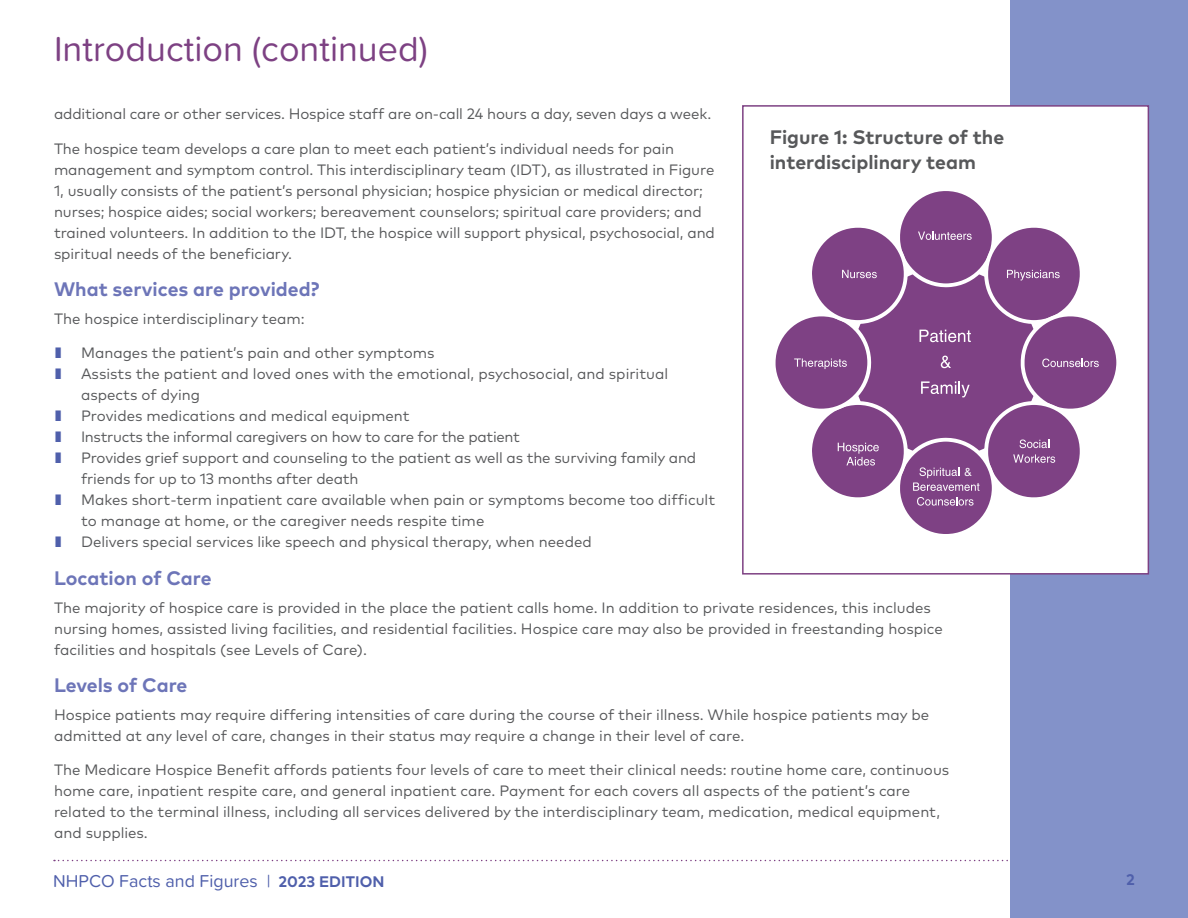
<style>
.page{position:relative;width:1188px;height:918px;background:#fff}
.page>*{position:absolute;margin:0;border:0;box-sizing:border-box;transform-origin:0 0}
.t1{font:36px "Proxima Soft";color:#7d4183}
.t2{font:700 19.5px "Mark Pro";color:#6d75b8}
.t3{font:700 19.5px/24.8px "Mark Pro";color:#57585a}
.t4{font:17.85px "Proxima Soft";color:#4f5fab}
.t5{font:700 15.3px "Mark Pro";color:#4f5fab}
.t6{font:15px/21px "Mark Pro";color:#57585a}
.t7{font:15px "Mark Pro";letter-spacing:-.02em;color:#57585a}
.t8{font:11.4px "Helvetica Neue";color:#fff}
.s1{color:#4f5fab}
.s2{font-family:"Mark Pro";font-weight:700;font-size:15.3px}
.s3{font-family:"Mark Pro";font-style:italic;font-size:12.75px;color:#fff}
</style>
<div class="page">
<svg style="left:54px;top:860px;width:957px;height:1px"></svg>
<div style="left:1011px;top:0;width:177px;height:918px;background:#8392c9"></div>
<div style="left:742px;top:105px;width:407px;height:470px;background:#fff;border:2px solid #7d4183"></div>
<svg style="left:775px;top:191px;width:342px;height:343px"></svg>
<h1 class="t1" style="left:54px;top:22px;width:375px">Introduction (continued)</h1>
<p class="t6" style="left:54px;top:102px;width:659px">additional care or other services. Hospice staff are on-call 24 hours a day, seven days a week.</p>
<p class="t6" style="left:54px;top:137px;width:662px">The hospice team develops a care plan to meet each patient’s individual needs for pain management and symptom control. This interdisciplinary team (IDT), as illustrated in Figure 1, usually consists of the patient’s personal physician; hospice physician or medical director; nurses; hospice aides; social workers; bereavement counselors; spiritual care providers; and trained volunteers. In addition to the IDT, the hospice will support physical, psychosocial, and spiritual needs of the beneficiary.</p>
<h2 class="t2" style="left:54px;top:274px;width:267px">What services are provided?</h2>
<p class="t6" style="left:54px;top:307px;width:252px">The hospice interdisciplinary team:</p>
<p class="t6" style="left:54px;top:341px;width:382px"><span class="s1">▌</span> Manages the patient’s pain and other symptoms</p>
<p class="t6" style="left:54px;top:362px;width:616px"><span class="s1">▌</span> Assists the patient and loved ones with the emotional, psychosocial, and spiritual</p>
<p class="t6" style="left:81px;top:383px;width:121px">aspects of dying</p>
<p class="t6" style="left:54px;top:404px;width:357px"><span class="s1">▌</span> Provides medications and medical equipment</p>
<p class="t7" style="left:54px;top:426px;width:467px"><span class="s1">▌</span> Instructs the informal caregivers on how to care for the patient</p>
<p class="t6" style="left:54px;top:446px;width:644px"><span class="s1">▌</span> Provides grief support and counseling to the patient as well as the surviving family and</p>
<p class="t6" style="left:81px;top:467px;width:279px">friends for up to 13 months after death</p>
<p class="t6" style="left:54px;top:488px;width:663px"><span class="s1">▌</span> Makes short-term inpatient care available when pain or symptoms become too difficult</p>
<p class="t6" style="left:81px;top:509px;width:405px">to manage at home, or the caregiver needs respite time</p>
<p class="t6" style="left:54px;top:530px;width:539px"><span class="s1">▌</span> Delivers special services like speech and physical therapy, when needed</p>
<h2 class="t2" style="left:54px;top:563px;width:159px">Location of Care</h2>
<p class="t6" style="left:54px;top:596px;width:890px">The majority of hospice care is provided in the place the patient calls home. In addition to private residences, this includes nursing homes, assisted living facilities, and residential facilities. Hospice care may also be provided in freestanding hospice facilities and hospitals (see Levels of Care).</p>
<h2 class="t2" style="left:54px;top:670px;width:135px">Levels of Care</h2>
<p class="t6" style="left:54px;top:703px;width:877px">Hospice patients may require differing intensities of care during the course of their illness. While hospice patients may be admitted at any level of care, changes in their status may require a change in their level of care.</p>
<p class="t6" style="left:54px;top:758px;width:897px">The Medicare Hospice Benefit affords patients four levels of care to meet their clinical needs: routine home care, continuous home care, inpatient respite care, and general inpatient care. Payment for each covers all aspects of the patient’s care related to the terminal illness, including all services delivered by the interdisciplinary team, medication, medical equipment, and supplies.</p>
<h2 class="t3" style="left:770px;top:123px;width:236px">Figure 1: Structure of the interdisciplinary team</h2>
<p class="t8" style="left:964px;top:464px;width:9px">&amp;</p>
<p class="t4" style="left:53px;top:868px;width:413px">NHPCO Facts and Figures | <span class="s2">2023 EDITION</span> <span class="s3">rganization</span></p>
<p class="t5" style="left:1126px;top:868px;width:10px">2</p>
</div>
